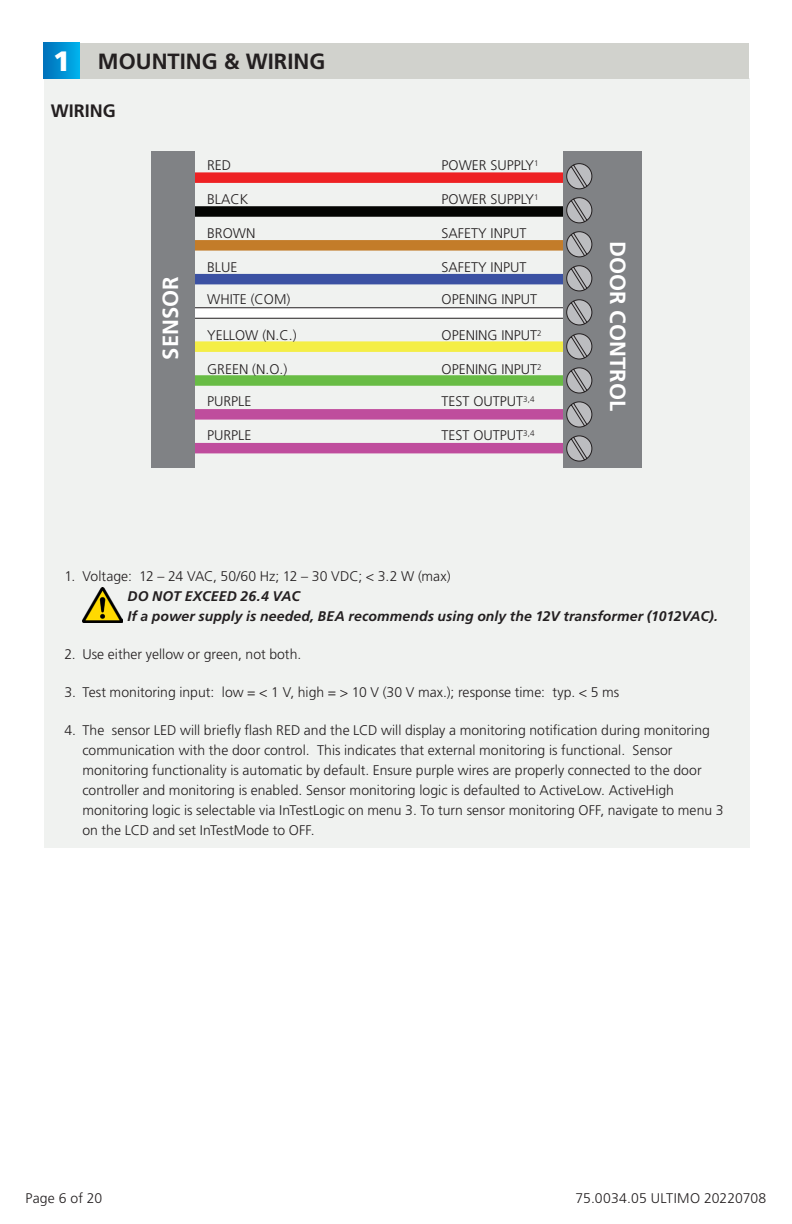
<style>
.page{position:relative;width:792px;height:1224px;background:#fff}
.page>*{position:absolute;margin:0;border:0;box-sizing:border-box;transform-origin:0 0}
.t1{font:900 28px "Frutiger LT Std";color:#fff}
.resumé_tech{font:700 22px "Frutiger LT Std";color:#fff}
.t2{font:700 22px "Frutiger LT Std";color:#231f20}
.resumé_tech-2{font:700 18px "Frutiger LT Std";color:#231f20}
.resumé_tech-3{font:300 14px/20px "Frutiger LT Std";color:#231f20}
.resumé_tech-4{font:italic 700 14px "Frutiger LT Std";letter-spacing:.01em;color:#231f20}
</style>
<div class="page">
<div style="left:44px;top:79px;width:706px;height:769px;background:#f0f2f0"></div>
<div style="left:44px;top:43px;width:705px;height:36px;background:#d1d2cd"></div>
<svg style="left:44px;top:43px;width:35px;height:36px"></svg>
<div style="left:175px;top:172px;width:404px;height:11px;background:#ee2123"></div>
<div style="left:175px;top:206px;width:404px;height:11px;background:#040503"></div>
<div style="left:175px;top:308px;width:404px;height:10px;background:#fff"></div>
<div style="left:174px;top:307px;width:405px;height:12px;border:1px solid #231f20"></div>
<div style="left:175px;top:375px;width:404px;height:11px;background:#68bc45"></div>
<div style="left:175px;top:240px;width:404px;height:11px;background:#c37c29"></div>
<div style="left:175px;top:274px;width:404px;height:10px;background:#3b51a3"></div>
<div style="left:175px;top:409px;width:404px;height:11px;background:#bf4d9d"></div>
<div style="left:175px;top:341px;width:404px;height:11px;background:#f4ee46"></div>
<div style="left:175px;top:443px;width:404px;height:10px;background:#bf4d9d"></div>
<div style="left:152px;top:152px;width:43px;height:316px;background:#808285"></div>
<div style="left:563px;top:152px;width:79px;height:316px;background:#808285"></div>
<svg style="left:566px;top:163px;width:27px;height:27px"></svg>
<svg style="left:566px;top:197px;width:27px;height:27px"></svg>
<svg style="left:566px;top:231px;width:27px;height:27px"></svg>
<svg style="left:566px;top:265px;width:27px;height:27px"></svg>
<svg style="left:566px;top:299px;width:27px;height:27px"></svg>
<svg style="left:566px;top:333px;width:27px;height:27px"></svg>
<svg style="left:566px;top:367px;width:27px;height:27px"></svg>
<svg style="left:566px;top:401px;width:27px;height:27px"></svg>
<svg style="left:566px;top:435px;width:27px;height:27px"></svg>
<img style="left:82px;top:587px;width:40px;height:36px">
<p class="t1" style="left:53px;top:45px;width:19px">1</p>
<p class="t2" style="left:98px;top:48px;width:229px">MOUNTING &amp; WIRING</p>
<p class="resumé_tech-2" style="left:51px;top:101px;width:66px">WIRING</p>
<p class="resumé_tech" style="left:158px;top:360px;width:85px;rotate:-90deg">SENSOR</p>
<p class="resumé_tech-3" style="left:207px;top:156px;width:26px">RED</p>
<p class="resumé_tech-3" style="left:207px;top:190px;width:43px">BLACK</p>
<p class="resumé_tech-3" style="left:207px;top:224px;width:50px">BROWN</p>
<p class="resumé_tech-3" style="left:207px;top:258px;width:32px">BLUE</p>
<p class="resumé_tech-3" style="left:207px;top:290px;width:85px">WHITE (COM)</p>
<p class="resumé_tech-3" style="left:207px;top:326px;width:91px">YELLOW (N.C.)</p>
<p class="resumé_tech-3" style="left:207px;top:360px;width:82px">GREEN (N.O.)</p>
<p class="resumé_tech-3" style="left:207px;top:392px;width:46px">PURPLE</p>
<p class="resumé_tech-3" style="left:207px;top:426px;width:46px">PURPLE</p>
<p class="resumé_tech-3" style="left:442px;top:156px;width:99px">POWER SUPPLY<sup>1</sup></p>
<p class="resumé_tech-3" style="left:442px;top:190px;width:99px">POWER SUPPLY<sup>1</sup></p>
<p class="resumé_tech-3" style="left:442px;top:224px;width:86px">SAFETY INPUT</p>
<p class="resumé_tech-3" style="left:442px;top:258px;width:86px">SAFETY INPUT</p>
<p class="resumé_tech-3" style="left:442px;top:290px;width:97px">OPENING INPUT</p>
<p class="resumé_tech-3" style="left:442px;top:326px;width:102px">OPENING INPUT<sup>2</sup></p>
<p class="resumé_tech-3" style="left:442px;top:360px;width:102px">OPENING INPUT<sup>2</sup></p>
<p class="resumé_tech-3" style="left:442px;top:392px;width:94px">TEST OUTPUT<sup>3,4</sup></p>
<p class="resumé_tech-3" style="left:442px;top:426px;width:94px">TEST OUTPUT<sup>3,4</sup></p>
<p class="resumé_tech" style="left:631px;top:241px;width:171px;rotate:90deg">DOOR CONTROL</p>
<p class="resumé_tech-3" style="left:64px;top:567px;width:388px">1. Voltage: 12 – 24 VAC, 50/60 Hz; 12 – 30 VDC; &lt; 3.2 W (max)</p>
<p class="resumé_tech-4" style="left:127px;top:588px;width:174px">DO NOT EXCEED 26.4 VAC</p>
<p class="resumé_tech-4" style="left:127px;top:608px;width:592px">If a power supply is needed, BEA recommends using only the 12V transformer (1012VAC).</p>
<p class="resumé_tech-3" style="left:64px;top:645px;width:238px">2. Use either yellow or green, not both.</p>
<p class="resumé_tech-3" style="left:64px;top:683px;width:556px">3. Test monitoring input: low = &lt; 1 V, high = &gt; 10 V (30 V max.); response time: typ. &lt; 5 ms</p>
<p class="resumé_tech-3" style="left:82px;top:721px;width:643px;text-indent:-18px">4. The sensor LED will briefly flash RED and the LCD will display a monitoring notification during monitoring communication with the door control. This indicates that external monitoring is functional. Sensor monitoring functionality is automatic by default. Ensure purple wires are properly connected to the door controller and monitoring is enabled. Sensor monitoring logic is defaulted to ActiveLow. ActiveHigh monitoring logic is selectable via InTestLogic on menu 3. To turn sensor monitoring OFF, navigate to menu 3 on the LCD and set InTestMode to OFF.</p>
<p class="resumé_tech-3" style="left:26px;top:1189px;width:78px">Page 6 of 20</p>
<p class="resumé_tech-3" style="left:575px;top:1189px;width:192px">75.0034.05 ULTIMO 20220708</p>
</div>
